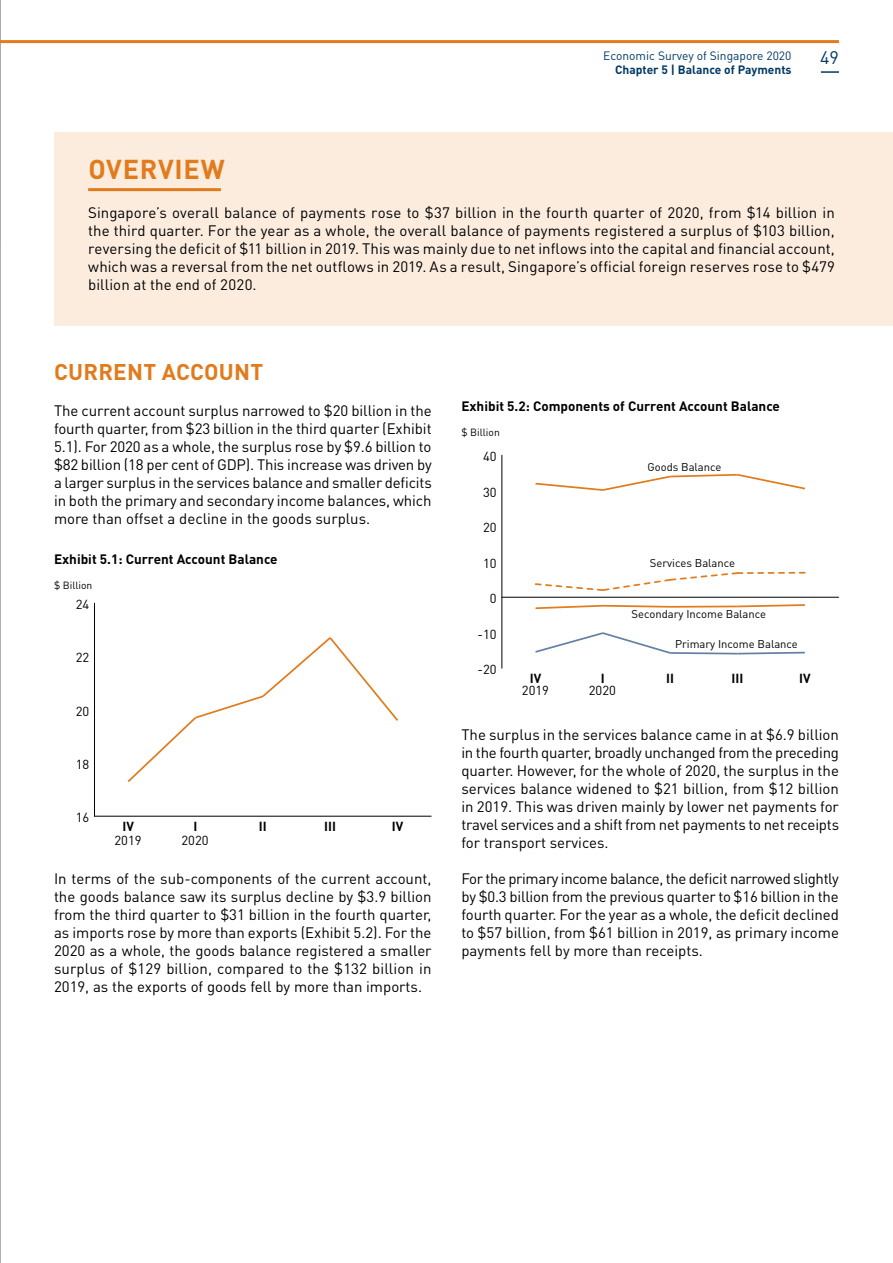
<style>
.page{position:relative;width:893px;height:1263px;background:#fff}
.page>*{position:absolute;margin:0;border:0;box-sizing:border-box;transform-origin:0 0}
.t1{font:700 27px "DIN Pro";letter-spacing:.03em;color:#e17b1c}
.t2{font:700 22.5px "DIN Pro";letter-spacing:.01em;color:#e17b1c}
.t3{font:18px "DIN Pro";color:#003965}
.t4{font:15px/18px "DIN Pro";color:#000;text-align:justify}
.t5{font:700 13.5px "DIN Pro";color:#000}
.t6{font:13.05px "DIN Pro";color:#000}
.t7{font:700 13.05px "DIN Pro";color:#000}
.t8{font:12px "DIN Pro";color:#003965}
.t9{font:700 12px "DIN Pro";color:#003965}
.t10{font:11.25px "DIN Pro";color:#000}
.t11{font:10.35px "DIN Pro";color:#000}
</style>
<div class="page">
<div style="left:54px;top:133px;width:839px;height:193px;background:#fbecde"></div>
<hr style="left:88px;top:188px;width:133px;height:3px;background:#e17b1c">
<hr style="left:95px;top:816px;width:336px;height:1px;background:#000">
<hr style="left:94px;top:603px;width:1px;height:213px;background:#000">
<svg style="left:127px;top:637px;width:271px;height:145px"></svg>
<hr style="left:502px;top:597px;width:336px;height:1px;background:#000">
<hr style="left:501px;top:455px;width:1px;height:213px;background:#000">
<svg style="left:535px;top:604px;width:137px;height:6px"></svg>
<hr style="left:670px;top:606px;width:67px;height:2px;background:#e17b1c">
<svg style="left:736px;top:604px;width:69px;height:4px"></svg>
<svg style="left:535px;top:632px;width:270px;height:23px"></svg>
<svg style="left:534px;top:571px;width:271px;height:20px"></svg>
<svg style="left:535px;top:473px;width:270px;height:18px"></svg>
<hr style="left:0;top:0;width:1px;height:1263px;background:#939598">
<svg style="left:821px;top:71px;width:18px;height:2px"></svg>
<hr style="left:0;top:40px;width:839px;height:3px;background:#e17b1c">
<h1 class="t1" style="left:88px;top:147px;width:138px">OVERVIEW</h1>
<p class="t8" style="left:603px;top:48px;width:190px">Economic Survey of Singapore 2020</p>
<p class="t9" style="left:615px;top:60px;width:178px">Chapter 5 | Balance of Payments</p>
<p class="t3" style="left:820px;top:45px;width:20px">49</p>
<p class="t4" style="left:88px;top:203px;width:748px">Singapore’s overall balance of payments rose to $37 billion in the fourth quarter of 2020, from $14 billion in the third quarter. For the year as a whole, the overall balance of payments registered a surplus of $103 billion, reversing the deficit of $11 billion in 2019. This was mainly due to net inflows into the capital and financial account, which was a reversal from the net outflows in 2019. As a result, Singapore’s official foreign reserves rose to $479 billion at the end of 2020.</p>
<h2 class="t2" style="left:54px;top:353px;width:211px">CURRENT ACCOUNT</h2>
<p class="t4" style="left:54px;top:401px;width:379px">The current account surplus narrowed to $20 billion in the fourth quarter, from $23 billion in the third quarter (Exhibit 5.1). For 2020 as a whole, the surplus rose by $9.6 billion to $82 billion (18 per cent of GDP). This increase was driven by a larger surplus in the services balance and smaller deficits in both the primary and secondary income balances, which more than offset a decline in the goods surplus.</p>
<p class="t5" style="left:54px;top:548px;width:225px">Exhibit 5.1: Current Account Balance</p>
<p class="t11" style="left:54px;top:578px;width:40px">$ Billion</p>
<p class="t6" style="left:76px;top:595px;width:15px">24</p>
<p class="t6" style="left:76px;top:649px;width:15px">22</p>
<p class="t6" style="left:76px;top:702px;width:15px">20</p>
<p class="t6" style="left:76px;top:755px;width:15px">18</p>
<p class="t6" style="left:76px;top:808px;width:15px">16</p>
<p class="t7" style="left:122px;top:818px;width:13px">IV</p>
<p class="t7" style="left:194px;top:818px;width:5px">I</p>
<p class="t7" style="left:259px;top:818px;width:9px">II</p>
<p class="t7" style="left:324px;top:818px;width:13px">III</p>
<p class="t7" style="left:392px;top:818px;width:13px">IV</p>
<p class="t6" style="left:115px;top:832px;width:29px">2019</p>
<p class="t6" style="left:181px;top:832px;width:29px">2020</p>
<p class="t4" style="left:54px;top:869px;width:379px">In terms of the sub-components of the current account, the goods balance saw its surplus decline by $3.9 billion from the third quarter to $31 billion in the fourth quarter, as imports rose by more than exports (Exhibit 5.2). For the 2020 as a whole, the goods balance registered a smaller surplus of $129 billion, compared to the $132 billion in 2019, as the exports of goods fell by more than imports.</p>
<p class="t5" style="left:461px;top:395px;width:320px">Exhibit 5.2: Components of Current Account Balance</p>
<p class="t11" style="left:461px;top:426px;width:40px">$ Billion</p>
<p class="t6" style="left:483px;top:448px;width:15px">40</p>
<p class="t6" style="left:483px;top:483px;width:15px">30</p>
<p class="t6" style="left:483px;top:519px;width:15px">20</p>
<p class="t6" style="left:483px;top:554px;width:15px">10</p>
<p class="t6" style="left:490px;top:589px;width:8px">0</p>
<p class="t6" style="left:477px;top:625px;width:21px">-10</p>
<p class="t6" style="left:477px;top:660px;width:21px">-20</p>
<p class="t10" style="left:647px;top:459px;width:76px">Goods Balance</p>
<p class="t10" style="left:650px;top:555px;width:87px">Services Balance</p>
<p class="t10" style="left:631px;top:606px;width:136px">Secondary Income Balance</p>
<p class="t10" style="left:675px;top:636px;width:124px">Primary Income Balance</p>
<p class="t7" style="left:530px;top:670px;width:13px">IV</p>
<p class="t7" style="left:601px;top:670px;width:5px">I</p>
<p class="t7" style="left:666px;top:670px;width:9px">II</p>
<p class="t7" style="left:732px;top:670px;width:13px">III</p>
<p class="t7" style="left:799px;top:670px;width:13px">IV</p>
<p class="t6" style="left:522px;top:681px;width:29px">2019</p>
<p class="t6" style="left:589px;top:681px;width:29px">2020</p>
<p class="t4" style="left:461px;top:725px;width:379px">The surplus in the services balance came in at $6.9 billion in the fourth quarter, broadly unchanged from the preceding quarter. However, for the whole of 2020, the surplus in the services balance widened to $21 billion, from $12 billion in 2019. This was driven mainly by lower net payments for travel services and a shift from net payments to net receipts for transport services.</p>
<p class="t4" style="left:461px;top:869px;width:379px">For the primary income balance, the deficit narrowed slightly by $0.3 billion from the previous quarter to $16 billion in the fourth quarter. For the year as a whole, the deficit declined to $57 billion, from $61 billion in 2019, as primary income payments fell by more than receipts.</p>
</div>
